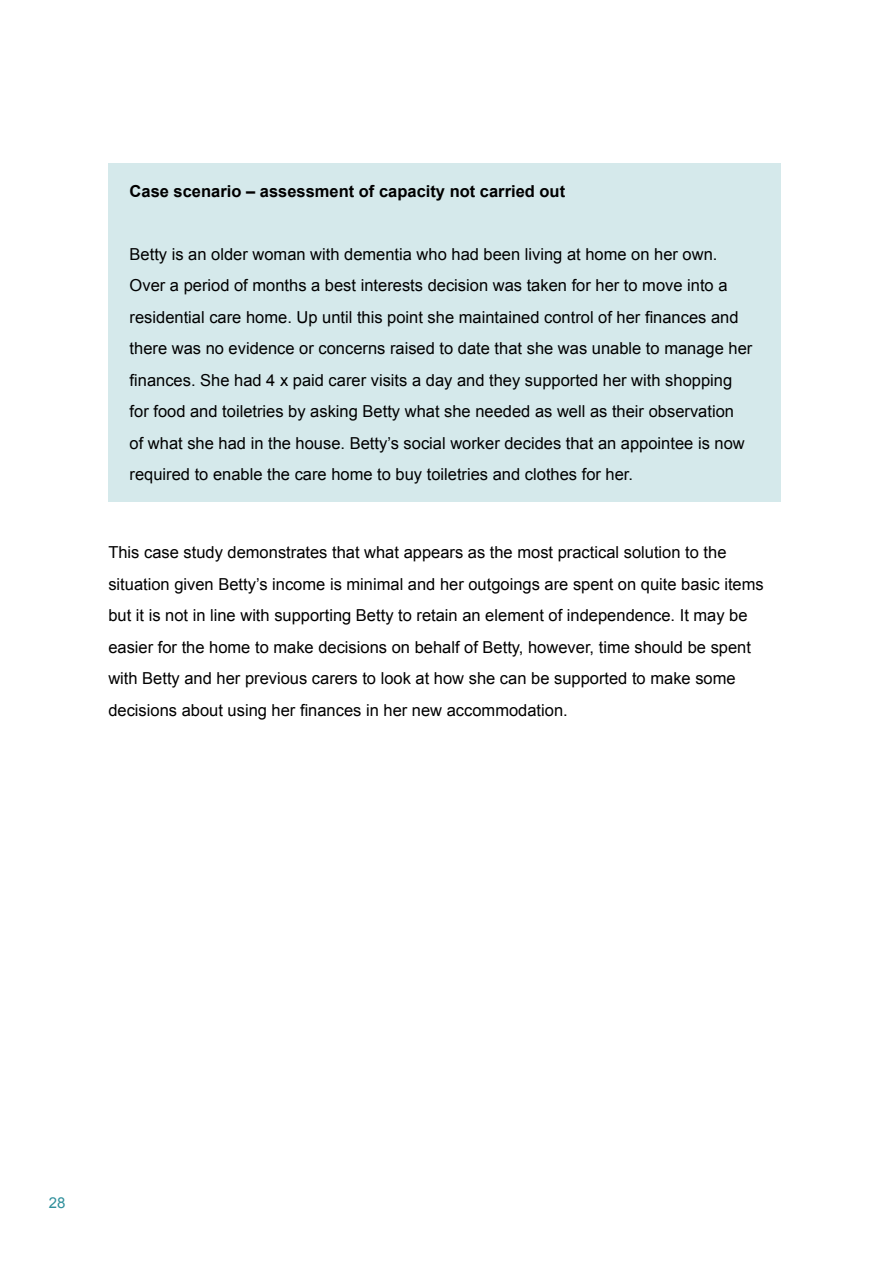
<style>
.page{position:relative;width:893px;height:1263px;background:#fff}
.page>*{position:absolute;margin:0;border:0;box-sizing:border-box;transform-origin:0 0}
.t1{font:16.5px/31.5px "Arial";color:#000}
.t2{font:700 16.5px "Arial";color:#000}
.t3{font:15px "Arial";color:#2f8f9b}
</style>
<div class="page">
<div style="left:108px;top:163px;width:673px;height:338px;background:#d5e9eb"></div>
<p class="t2" style="left:130px;top:180px;width:437px">Case scenario – assessment of capacity not carried out</p>
<p class="t1" style="left:130px;top:238px;width:624px">Betty is an older woman with dementia who had been living at home on her own.<br>Over a period of months a best interests decision was taken for her to move into a residential care home. Up until this point she maintained control of her finances and there was no evidence or concerns raised to date that she was unable to manage her finances. She had 4 x paid carer visits a day and they supported her with shopping for food and toiletries by asking Betty what she needed as well as their observation<br>of what she had in the house. Betty’s social worker decides that an appointee is now required to enable the care home to buy toiletries and clothes for her.</p>
<p class="t1" style="left:108px;top:537px;width:657px">This case study demonstrates that what appears as the most practical solution to the situation given Betty’s income is minimal and her outgoings are spent on quite basic items but it is not in line with supporting Betty to retain an element of independence. It may be easier for the home to make decisions on behalf of Betty, however, time should be spent with Betty and her previous carers to look at how she can be supported to make some decisions about using her finances in her new accommodation.</p>
<p class="t3" style="left:49px;top:1193px;width:18px">28</p>
</div>
